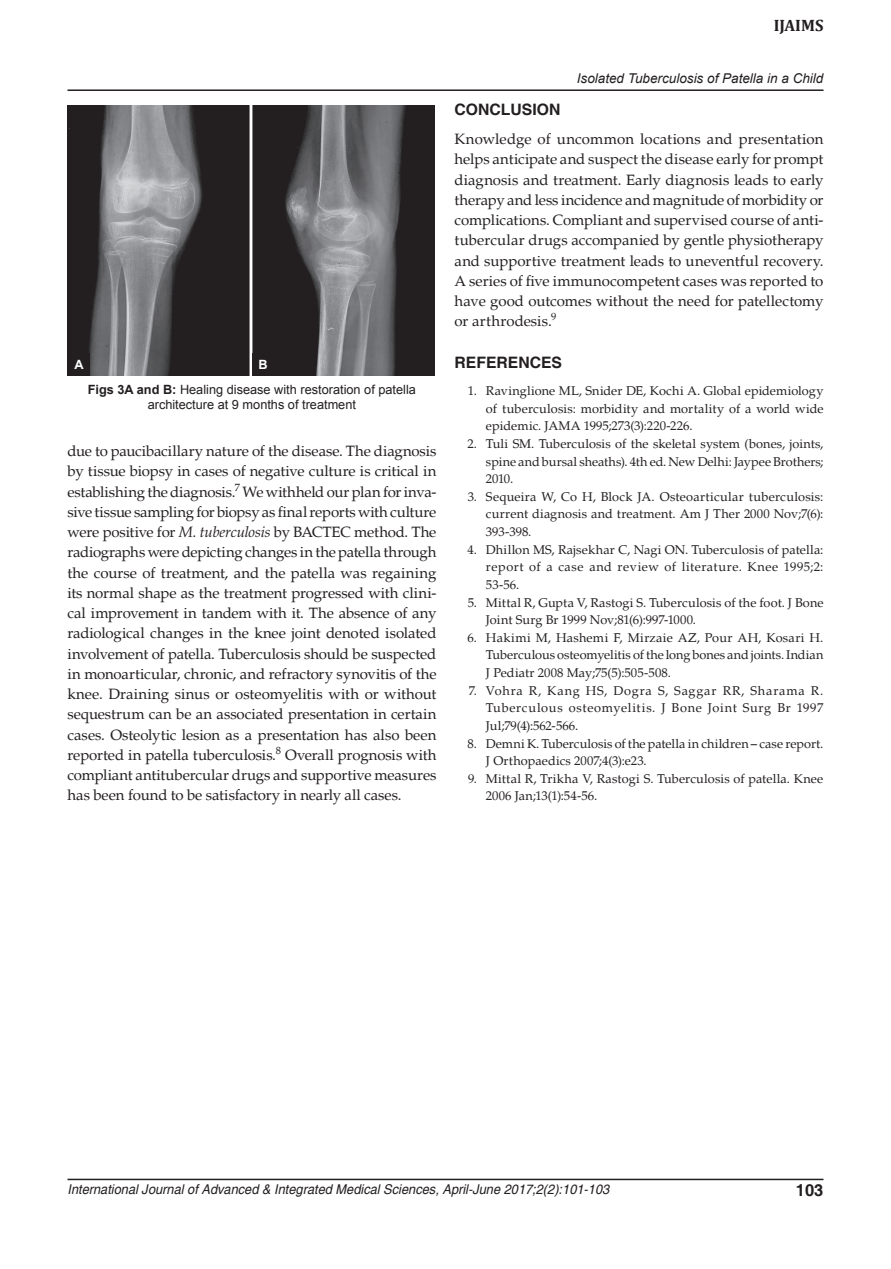
<style>
.page{position:relative;width:891px;height:1269px;background:#fff}
.page>*{position:absolute;margin:0;border:0;box-sizing:border-box;transform-origin:0 0}
.t1{font:700 16.5px "Cambria";color:#231f20}
.t2{font:700 16.5px "Helvetica";color:#231f20}
.t3{font:700 15.75px "Helvetica";color:#231f20}
.t4{font:15px/20.2px "Palatino";letter-spacing:-.005em;color:#231f20;text-align:justify}
.t5{font:italic 13.5px "Helvetica";color:#231f20;scale:.95 1}
.t6{font:italic 13.5px "Arial";color:#231f20}
.t7{font:12.75px/17.5px "Palatino";letter-spacing:.01em;color:#231f20;text-align:justify}
.t8{font:12.75px/15.8px "Arial";color:#231f20;text-align:center}
.t9{font:700 12.75px "Arial";color:#fff}
.s1{font-weight:700}
.s2{font-style:italic}
</style>
<div class="page">
<hr style="left:68px;top:89px;width:756px;height:2px;background:#231f20">
<hr style="left:68px;top:1179px;width:756px;height:1px;background:#231f20">
<img style="left:67px;top:105px;width:368px;height:270px">
<div style="left:68px;top:353px;width:22px;height:22px;background:#231f20"></div>
<div style="left:252px;top:353px;width:22px;height:22px;background:#231f20"></div>
<p class="t1" style="left:774px;top:16px;width:51px">IJAIMS</p>
<p class="t9" style="left:74px;top:356px;width:11px">A</p>
<p class="t9" style="left:259px;top:356px;width:11px">B</p>
<p class="t8" style="left:88px;top:381px;width:330px"><span class="s1">Figs 3A and B:</span> Healing disease with restoration of patella architecture at 9 months of treatment</p>
<p class="t4" style="left:67px;top:441px;width:371px">due to paucibacillary nature of the disease. The diagnosis by tissue biopsy in cases of negative culture is critical in establishing the diagnosis.<sup>7</sup> We withheld our plan for inva&shy;sive tissue sampling for biopsy as final reports with culture were positive for <span class="s2">M. tuberculosis</span> by BACTEC method. The radiographs were depicting changes in the patella through the course of treatment, and the patella was regaining its normal shape as the treatment progressed with clini&shy;cal improvement in tandem with it. The absence of any radiological changes in the knee joint denoted isolated involvement of patella. Tuberculosis should be suspected in monoarticular, chronic, and refractory synovitis of the knee. Draining sinus or osteomyelitis with or without sequestrum can be an associated presentation in certain cases. Osteolytic lesion as a presentation has also been reported in patella tuberculosis.<sup>8</sup> Overall prognosis with compliant antitubercular drugs and supportive measures has been found to be satisfactory in nearly all cases.</p>
<p class="t6" style="left:577px;top:69px;width:248px">Isolated Tuberculosis of Patella in a Child</p>
<p class="t3" style="left:454px;top:100px;width:107px">CONCLUSION</p>
<p class="t4" style="left:454px;top:129px;width:371px">Knowledge of uncommon locations and presentation helps anticipate and suspect the disease early for prompt diagnosis and treatment. Early diagnosis leads to early therapy and less incidence and magnitude of morbidity or complications. Compliant and supervised course of anti&shy;tubercular drugs accompanied by gentle physiotherapy and supportive treatment leads to uneventful recovery.<br>A series of five immunocompetent cases was reported to have good outcomes without the need for patellectomy or arthrodesis.<sup>9</sup></p>
<p class="t3" style="left:454px;top:353px;width:109px">REFERENCES</p>
<p class="t7" style="left:486px;top:382px;width:339px;text-indent:-18px">1. Ravinglione ML, Snider DE, Kochi A. Global epidemiology of tuberculosis: morbidity and mortality of a world wide epidemic. JAMA 1995;273(3):220-226.</p>
<p class="t7" style="left:486px;top:435px;width:339px;text-indent:-19px">2. Tuli SM. Tuberculosis of the skeletal system (bones, joints, spine and bursal sheaths). 4th ed. New Delhi: Jaypee Brothers; 2010.</p>
<p class="t7" style="left:486px;top:488px;width:339px;text-indent:-18px">3. Sequeira W, Co H, Block JA. Osteoarticular tuberculosis: current diagnosis and treatment. Am J Ther 2000 Nov;7(6):<br>393-398.</p>
<p class="t7" style="left:486px;top:541px;width:339px;text-indent:-19px">4. Dhillon MS, Rajsekhar C, Nagi ON. Tuberculosis of patella: report of a case and review of literature. Knee 1995;2:<br>53-56.</p>
<p class="t7" style="left:486px;top:594px;width:339px;text-indent:-18px">5. Mittal R, Gupta V, Rastogi S. Tuberculosis of the foot. J Bone<br>Joint Surg Br 1999 Nov;81(6):997-1000.</p>
<p class="t7" style="left:486px;top:629px;width:339px;text-indent:-18px">6. Hakimi M, Hashemi F, Mirzaie AZ, Pour AH, Kosari H.<br>Tuberculous osteomyelitis of the long bones and joints. Indian J Pediatr 2008 May;75(5):505-508.</p>
<p class="t7" style="left:486px;top:682px;width:339px;text-indent:-17px">7. Vohra R, Kang HS, Dogra S, Saggar RR, Sharama R.<br>Tuberculous osteomyelitis. J Bone Joint Surg Br 1997<br>Jul;79(4):562-566.</p>
<p class="t7" style="left:486px;top:735px;width:339px;text-indent:-18px">8. Demni K. Tuberculosis of the patella in children – case report.<br>J Orthopaedics 2007;4(3):e23.</p>
<p class="t7" style="left:486px;top:770px;width:339px;text-indent:-18px">9. Mittal R, Trikha V, Rastogi S. Tuberculosis of patella. Knee<br>2006 Jan;13(1):54-56.</p>
<p class="t5" style="left:68px;top:1181px;width:572px">International Journal of Advanced &amp; Integrated Medical Sciences, April-June 2017;2(2):101-103</p>
<p class="t2" style="left:796px;top:1180px;width:29px">103</p>
</div>
